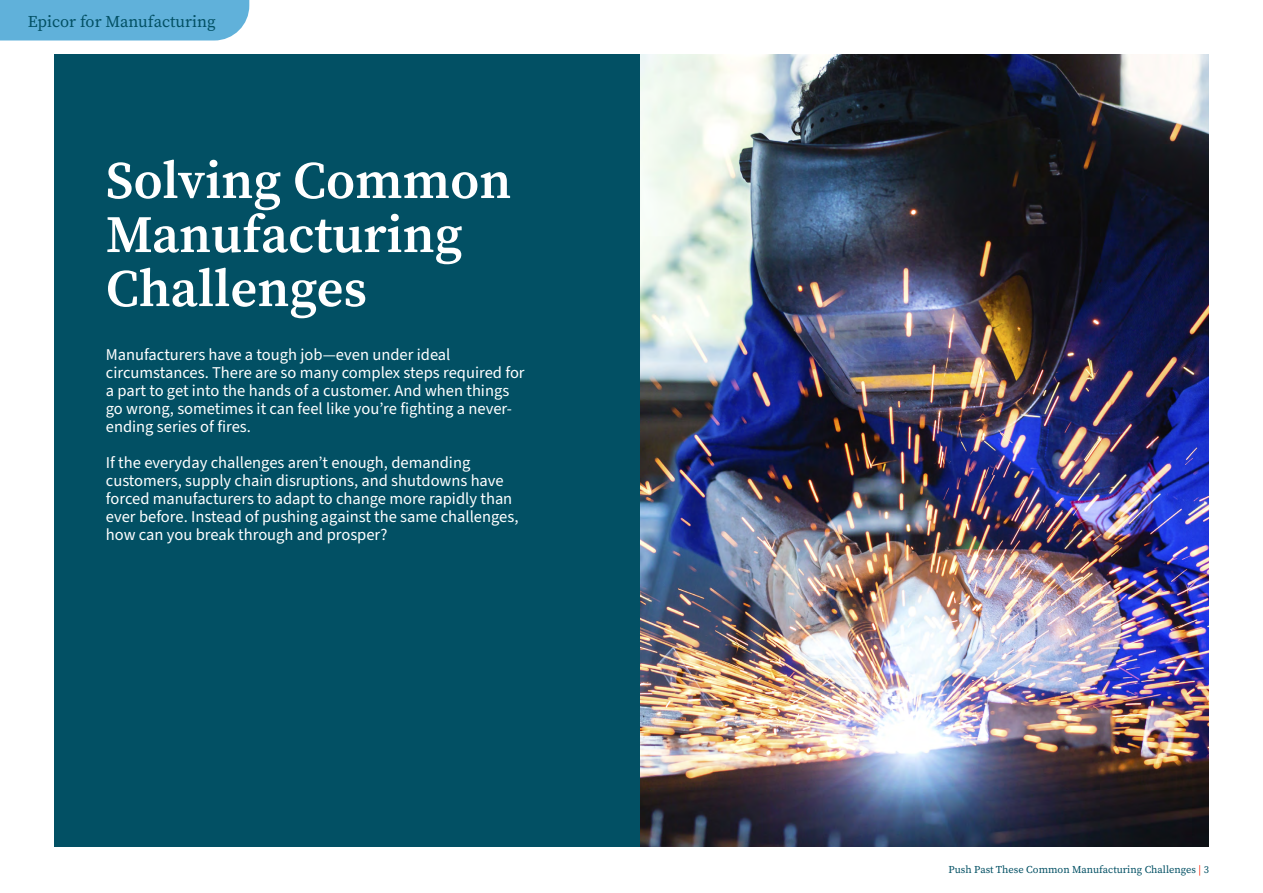
<style>
.page{position:relative;width:1263px;height:893px;background:#fff}
.page>*{position:absolute;margin:0;border:0;box-sizing:border-box;transform-origin:0 0}
.t1{font:600 52.5px/54px "Source Serif Pro";color:#fff}
.t2{font:16.5px/18px "Source Sans Pro";color:#fff}
.t3{font:16.5px "Source Serif Pro";color:#025064}
.t4{font:10.5px "Source Serif Pro";color:#025064}
.s1{color:#ff2102}
</style>
<div class="page">
<div style="left:54px;top:54px;width:1155px;height:792px;background:#025064"></div>
<img style="left:640px;top:54px;width:569px;height:792px">
<div style="left:0;top:0;width:249px;height:41px;background:#60b1da"></div>
<p class="t3" style="left:28px;top:10px;width:189px">Epicor for Manufacturing</p>
<h1 class="t1" style="left:106px;top:153px;width:407px">Solving Common<br>Manufacturing<br>Challenges</h1>
<p class="t2" style="left:106px;top:346px;width:420px">Manufacturers have a tough job—even under ideal circumstances. There are so many complex steps required for a part to get into the hands of a customer. And when things go wrong, sometimes it can feel like you’re fighting a never&shy;ending series of fires.</p>
<p class="t2" style="left:106px;top:454px;width:414px">If the everyday challenges aren’t enough, demanding customers, supply chain disruptions, and shutdowns have forced manufacturers to adapt to change more rapidly than ever before. Instead of pushing against the same challenges, how can you break through and prosper?</p>
<p class="t4" style="left:949px;top:862px;width:262px">Push Past These Common Manufacturing Challenges <span class="s1">|</span> 3</p>
</div>
